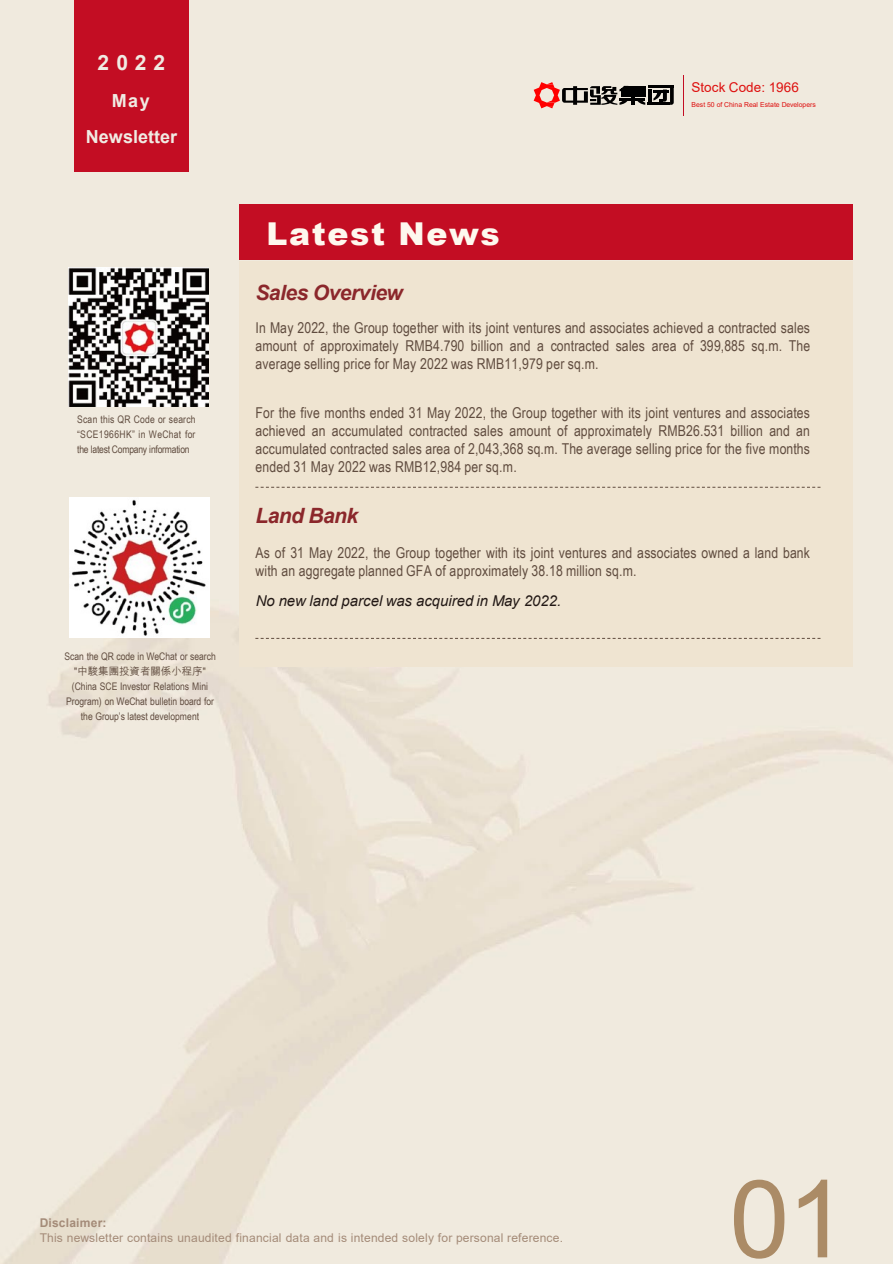
<style>
.page{position:relative;width:893px;height:1264px;background:#fff}
.page>*{position:absolute;margin:0;border:0;box-sizing:border-box;transform-origin:0 0}
.t1{font:108px "Arial";color:#ab8b66}
.t2{font:900 31.5px "Arial";letter-spacing:.055em;color:#fef8ee}
.t3{font:italic 700 21px "Arial";letter-spacing:-.025em;color:#8b272b}
.t4{font:700 21px "Arial";color:#f0ebe3}
.t5{font:700 18px/36px "Arial";letter-spacing:.005em;color:#f0ebe3;text-align:center}
.t6{font:15px/18px "Arial Narrow";letter-spacing:.015em;color:#604c3f;text-align:justify}
.t7{font:italic 15px "Arial";color:#221815}
.t8{font:13.5px "Arial";letter-spacing:.005em;color:#de100f}
.t9{font:12px "Arial";letter-spacing:.01em;color:#a48b78}
.t10{font:700 12px "Arial";letter-spacing:.01em;color:#a48b78}
.t11{font:10.5px/15px "Arial Narrow";letter-spacing:-.01em;color:#604c3f;text-align:justify}
.t12{font:6.9px "Arial";letter-spacing:-.005em;color:#de100f}
.s1{font-family:"M Hei HK";font-weight:500}
</style>
<div class="page">
<img style="left:0;top:0;width:892px;height:1263px">
<div style="left:74px;top:0;width:114px;height:171px;background:#c30d23"></div>
<div style="left:239px;top:261px;width:613px;height:405px;background:#efe4d1"></div>
<hr style="left:648px;top:86px;width:25px;height:2px;background:#000">
<hr style="left:648px;top:103px;width:22px;height:2px;background:#000">
<hr style="left:648px;top:90px;width:3px;height:15px;background:#000">
<svg style="left:653px;top:88px;width:20px;height:17px"></svg>
<hr style="left:624px;top:87px;width:21px;height:2px;background:#000">
<hr style="left:624px;top:90px;width:21px;height:2px;background:#000">
<hr style="left:624px;top:92px;width:21px;height:2px;background:#000">
<hr style="left:624px;top:95px;width:21px;height:2px;background:#000">
<hr style="left:619px;top:98px;width:26px;height:2px;background:#000">
<hr style="left:630px;top:86px;width:4px;height:19px;background:#000">
<svg style="left:533px;top:82px;width:95px;height:26px;background:#b08c85"></svg>
<svg style="left:636px;top:100px;width:9px;height:5px"></svg>
<div style="left:239px;top:204px;width:613px;height:56px;background:#c30d23"></div>
<svg style="left:255px;top:487px;width:566px;height:1px"></svg>
<img style="left:68px;top:267px;width:140px;height:140px">
<img style="left:70px;top:497px;width:139px;height:140px">
<svg style="left:255px;top:638px;width:566px;height:1px"></svg>
<hr style="left:683px;top:75px;width:1px;height:40px;background:#c30d23">
<h3 class="t4" style="left:98px;top:48px;width:69px">2022</h3>
<p class="t5" style="left:86px;top:83px;width:93px">May<br>Newsletter</p>
<p class="t11" style="left:77px;top:411px;width:120px">Scan this QR Code or search “SCE1966HK” in WeChat for the latest Company information</p>
<p class="t11" style="left:64px;top:648px;width:153px;text-align:center">Scan the QR code in WeChat or search "<span class="s1">中駿集團投資者關係小程序</span>" (China SCE Investor Relations Mini<br>Program) on WeChat bulletin board for the Group’s latest development</p>
<h1 class="t2" style="left:266px;top:211px;width:235px">Latest News</h1>
<p class="t8" style="left:691px;top:78px;width:109px">Stock Code: 1966</p>
<p class="t12" style="left:691px;top:99px;width:126px">Best 50 of China Real Estate Developers</p>
<p class="t3" style="left:255px;top:278px;width:149px">Sales Overview</p>
<p class="t6" style="left:255px;top:318px;width:556px">In May 2022, the Group together with its joint ventures and associates achieved a contracted sales amount of approximately RMB4.790 billion and a contracted sales area of 399,885 sq.m. The average selling price for May 2022 was RMB11,979 per sq.m.</p>
<p class="t6" style="left:255px;top:403px;width:556px">For the five months ended 31 May 2022, the Group together with its joint ventures and associates achieved an accumulated contracted sales amount of approximately RMB26.531 billion and an accumulated contracted sales area of 2,043,368 sq.m. The average selling price for the five months ended 31 May 2022 was RMB12,984 per sq.m.</p>
<p class="t3" style="left:255px;top:501px;width:104px">Land Bank</p>
<p class="t6" style="left:255px;top:542px;width:556px">As of 31 May 2022, the Group together with its joint ventures and associates owned a land bank with an aggregate planned GFA of approximately 38.18 million sq.m.</p>
<p class="t7" style="left:256px;top:591px;width:307px">No new land parcel was acquired in May 2022.</p>
<p class="t10" style="left:40px;top:1214px;width:68px">Disclaimer:</p>
<p class="t9" style="left:40px;top:1229px;width:524px">This newsletter contains unaudited financial data and is intended solely for personal reference.</p>
<p class="t1" style="left:729px;top:1144px;width:119px">01</p>
</div>
